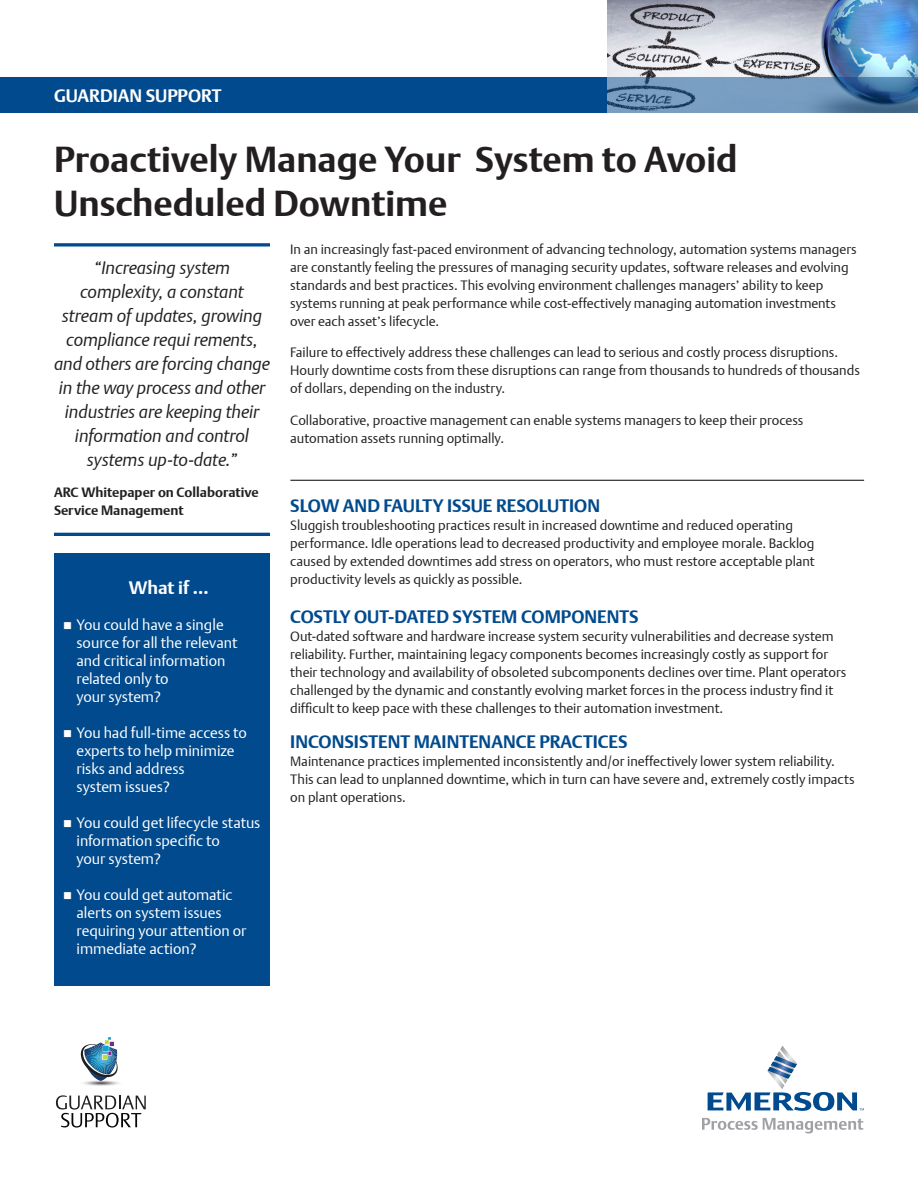
<style>
.page{position:relative;width:918px;height:1188px;background:#fff}
.page>*{position:absolute;margin:0;border:0;box-sizing:border-box;transform-origin:0 0}
.t1{font:700 36px/43.2px "DTL Argo T";color:#231f20}
.t2{font:italic 18px/24px "DTL Argo T Light";letter-spacing:-.005em;color:#231f20;text-align:center}
.Paragraph_Heading{font:700 18px "DTL Argo T";color:#004a8d}
.t3{font:700 18px "DTL Argo T";color:#fff}
.t4{font:15px/18px "DTL Argo T Light";color:#fff}
.Body_Copy{font:13.5px/18px "DTL Argo T Light";color:#231f20}
.Paragraph_Heading-2{font:13.5px/18px "DTL Argo T Light";color:#231f20}
.t5{font:700 13.5px/18px "DTL Argo T";color:#231f20}
</style>
<div class="page">
<svg style="left:708px;top:1045px;width:156px;height:66px"></svg>
<svg style="left:702px;top:1118px;width:161px;height:15px"></svg>
<img style="left:83px;top:1081px;width:36px;height:5px">
<svg style="left:80px;top:1037px;width:38px;height:44px"></svg>
<svg style="left:56px;top:1095px;width:90px;height:33px"></svg>
<hr style="left:290px;top:480px;width:574px;height:1px;background:#231f20">
<div style="left:0;top:77px;width:918px;height:36px;background:#004a8d"></div>
<svg style="left:54px;top:243px;width:216px;height:4px"></svg>
<hr style="left:54px;top:533px;width:216px;height:3px;background:#004a8d">
<div style="left:54px;top:553px;width:216px;height:433px;background:#004a8d"></div>
<img style="left:608px;top:0;width:310px;height:77px">
<svg style="left:607px;top:77px;width:311px;height:36px;fill:#779cc0"></svg>
<p class="t3" style="left:54px;top:85px;width:169px">GUARDIAN SUPPORT</p>
<p class="t1" style="left:54px;top:138px;width:685px">Proactively Manage Your System to Avoid<br>Unscheduled Downtime</p>
<p class="t2" style="left:54px;top:255px;width:218px">“Increasing system complexity, a constant stream of updates, growing compliance requi rements, and others are forcing change in the way process and other industries are keeping their information and control systems up-to-date.”</p>
<p class="t5" style="left:54px;top:483px;width:206px">ARC Whitepaper on Collaborative<br>Service Management</p>
<p class="t3" style="left:129px;top:577px;width:81px">What if ...</p>
<p class="t4" style="left:76px;top:616px;width:162px">You could have a single source for all the relevant and critical information related only to<br>your system?</p>
<p class="t4" style="left:76px;top:724px;width:172px">You had full-time access to experts to help minimize risks and address<br>system issues?</p>
<p class="t4" style="left:76px;top:814px;width:185px">You could get lifecycle status information specific to<br>your system?</p>
<p class="t4" style="left:76px;top:886px;width:171px">You could get automatic alerts on system issues requiring your attention or immediate action?</p>
<p class="Body_Copy" style="left:290px;top:240px;width:568px">In an increasingly fast-paced environment of advancing technology, automation systems managers are constantly feeling the pressures of managing security updates, software releases and evolving standards and best practices. This evolving environment challenges managers’ ability to keep systems running at peak performance while cost-effectively managing automation investments over each asset’s lifecycle.</p>
<p class="Body_Copy" style="left:290px;top:343px;width:571px">Failure to effectively address these challenges can lead to serious and costly process disruptions.<br>Hourly downtime costs from these disruptions can range from thousands to hundreds of thousands of dollars, depending on the industry.</p>
<p class="Body_Copy" style="left:290px;top:411px;width:515px">Collaborative, proactive management can enable systems managers to keep their process automation assets running optimally.</p>
<p class="Paragraph_Heading" style="left:290px;top:495px;width:311px">SLOW AND FAULTY ISSUE RESOLUTION</p>
<p class="Paragraph_Heading-2" style="left:290px;top:517px;width:526px">Sluggish troubleshooting practices result in increased downtime and reduced operating performance. Idle operations lead to decreased productivity and employee morale. Backlog caused by extended downtimes add stress on operators, who must restore acceptable plant productivity levels as quickly as possible.</p>
<p class="Paragraph_Heading" style="left:290px;top:606px;width:350px">COSTLY OUT-DATED SYSTEM COMPONENTS</p>
<p class="Body_Copy" style="left:290px;top:628px;width:558px">Out-dated software and hardware increase system security vulnerabilities and decrease system reliability. Further, maintaining legacy components becomes increasingly costly as support for their technology and availability of obsoleted subcomponents declines over time. Plant operators challenged by the dynamic and constantly evolving market forces in the process industry find it difficult to keep pace with these challenges to their automation investment.</p>
<p class="Paragraph_Heading" style="left:290px;top:731px;width:339px">INCONSISTENT MAINTENANCE PRACTICES</p>
<p class="Body_Copy" style="left:290px;top:752px;width:566px">Maintenance practices implemented inconsistently and/or ineffectively lower system reliability.<br>This can lead to unplanned downtime, which in turn can have severe and, extremely costly impacts on plant operations.</p>
</div>
